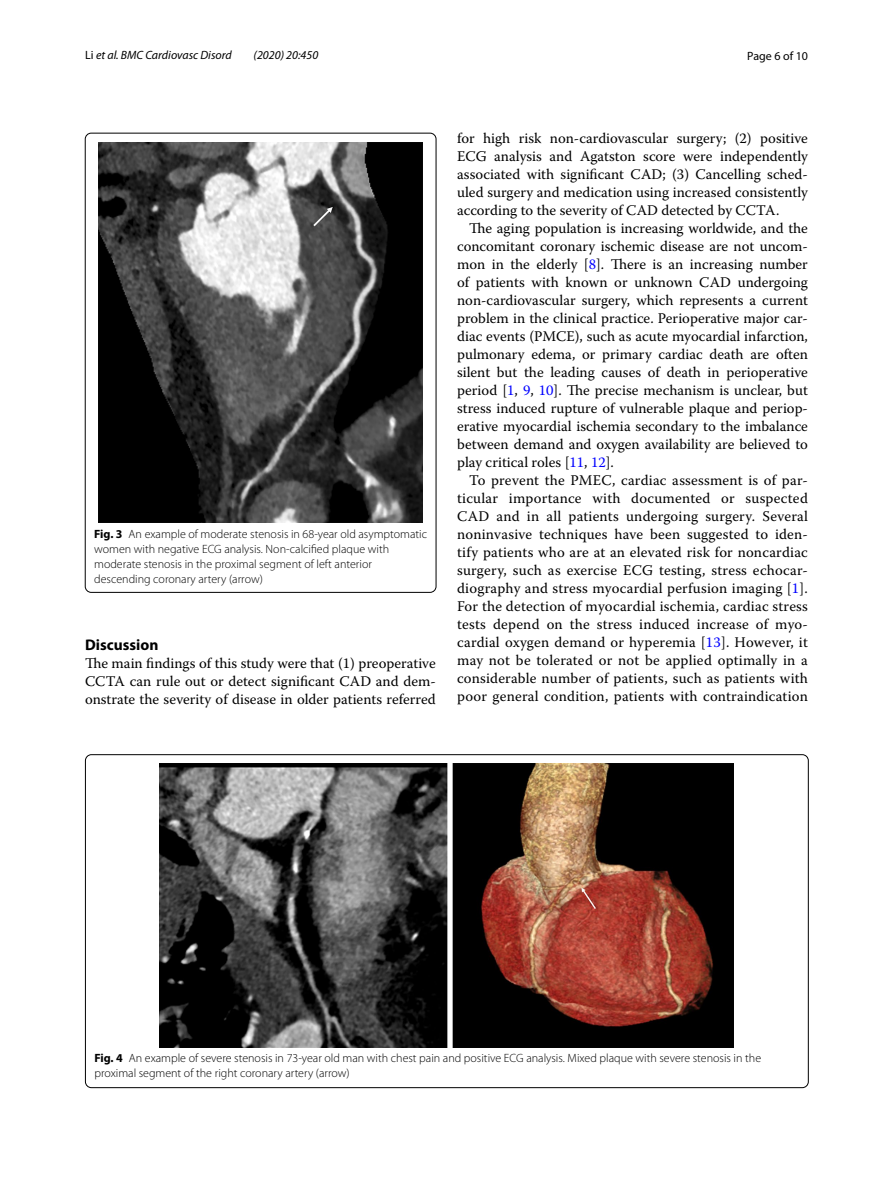
<style>
.page{position:relative;width:893px;height:1187px;background:#fff}
.page>*{position:absolute;margin:0;border:0;box-sizing:border-box;transform-origin:0 0}
.t1{font:700 15.45px "Myriad Pro";color:#000}
.t2{font:14.7px/18px "Warnock Pro";color:#000;text-align:justify}
.t3{font:300 12px/15px "Myriad Pro";color:#000}
.t4{font:italic 12px "Myriad Pro";color:#000}
.t5{font:12px "Myriad Pro";color:#000}
.s1{font-style:normal}
.s2{font-weight:700}
.s3{color:#00f}
</style>
<div class="page">
<img style="left:99px;top:142px;width:323px;height:380px">
<img style="left:160px;top:763px;width:574px;height:284px">
<p class="t4" style="left:85px;top:48px;width:148px"><span class="s1">Li</span> et al. BMC Cardiovasc Disord</p>
<p class="t4" style="left:254px;top:48px;width:66px">(2020) 20:450</p>
<p class="t5" style="left:747px;top:48px;width:62px">Page 6 of 10</p>
<p class="t3" style="left:94px;top:526px;width:334px"><span class="s2">Fig. 3</span> An example of moderate stenosis in 68-year old asymptomatic women with negative ECG analysis. Non-calcified plaque with moderate stenosis in the proximal segment of left anterior descending coronary artery (arrow)</p>
<p class="t1" style="left:85px;top:634px;width:75px">Discussion</p>
<p class="t2" style="left:85px;top:654px;width:352px">The main findings of this study were that (1) preoperative CCTA can rule out or detect significant CAD and dem&shy;onstrate the severity of disease in older patients referred</p>
<p class="t2" style="left:457px;top:128px;width:352px">for high risk non-cardiovascular surgery; (2) positive ECG analysis and Agatston score were independently associated with significant CAD; (3) Cancelling sched&shy;uled surgery and medication using increased consistently according to the severity of CAD detected by CCTA.</p>
<p class="t2" style="left:457px;top:218px;width:352px;text-indent:12px">The aging population is increasing worldwide, and the concomitant coronary ischemic disease are not uncom&shy;mon in the elderly [<span class="s3">8</span>]. There is an increasing number of patients with known or unknown CAD undergoing non-cardiovascular surgery, which represents a current problem in the clinical practice. Perioperative major car&shy;diac events (PMCE), such as acute myocardial infarction, pulmonary edema, or primary cardiac death are often silent but the leading causes of death in perioperative period [<span class="s3">1</span>, <span class="s3">9</span>, <span class="s3">10</span>]. The precise mechanism is unclear, but stress induced rupture of vulnerable plaque and periop&shy;erative myocardial ischemia secondary to the imbalance between demand and oxygen availability are believed to play critical roles [<span class="s3">11</span>, <span class="s3">12</span>].</p>
<p class="t2" style="left:457px;top:470px;width:352px;text-indent:12px">To prevent the PMEC, cardiac assessment is of par&shy;ticular importance with documented or suspected CAD and in all patients undergoing surgery. Several noninvasive techniques have been suggested to iden&shy;tify patients who are at an elevated risk for noncardiac surgery, such as exercise ECG testing, stress echocar&shy;diography and stress myocardial perfusion imaging [<span class="s3">1</span>].<br>For the detection of myocardial ischemia, cardiac stress tests depend on the stress induced increase of myo&shy;cardial oxygen demand or hyperemia [<span class="s3">13</span>]. However, it may not be tolerated or not be applied optimally in a considerable number of patients, such as patients with poor general condition, patients with contraindication</p>
<p class="t3" style="left:94px;top:1050px;width:668px"><span class="s2">Fig. 4</span> An example of severe stenosis in 73-year old man with chest pain and positive ECG analysis. Mixed plaque with severe stenosis in the proximal segment of the right coronary artery (arrow)</p>
</div>
